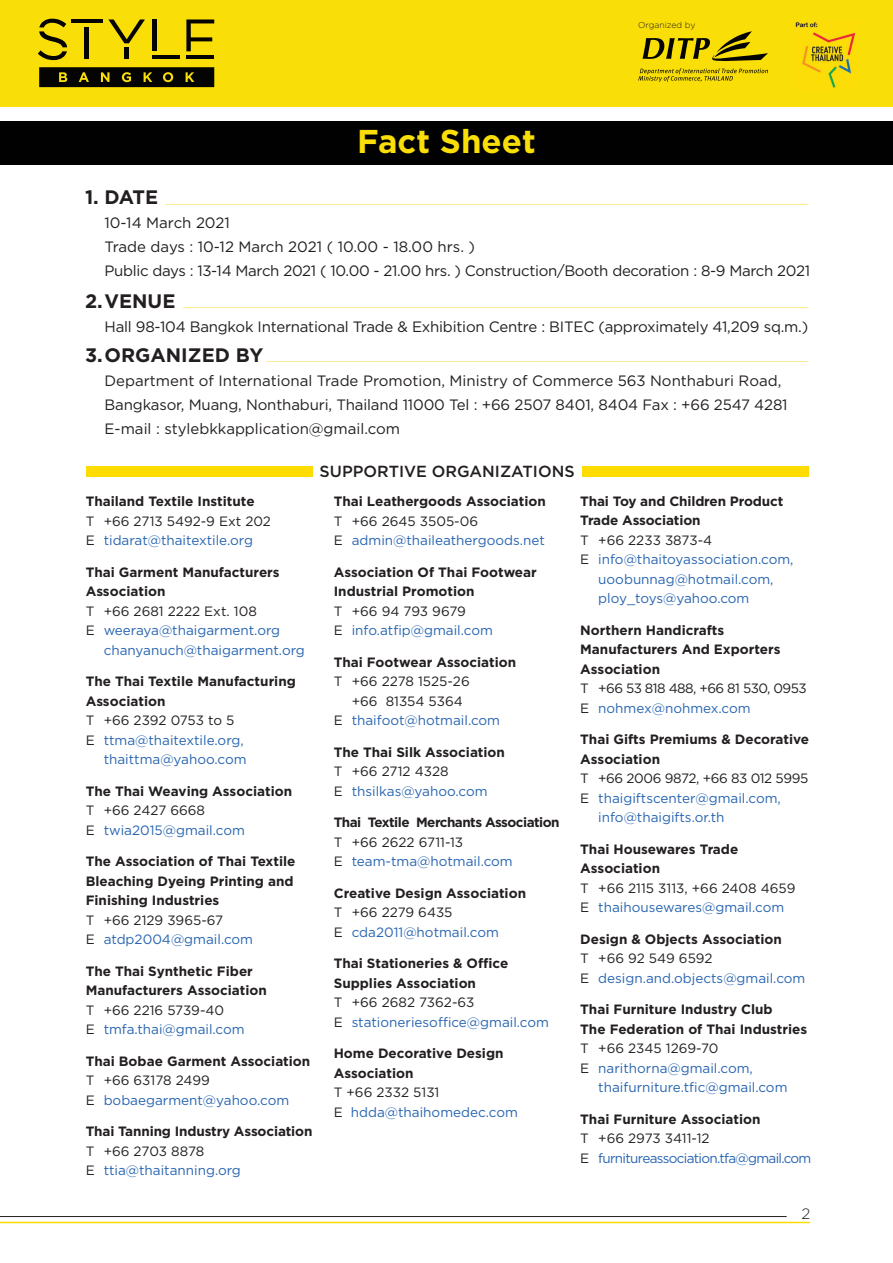
<style>
.page{position:relative;width:893px;height:1263px;background:#fff}
.page>*{position:absolute;margin:0;border:0;box-sizing:border-box;transform-origin:0 0}
.t1{font:700 33px "Gotham";color:#fade07}
.t2{font:700 19.5px "Gotham";color:#231f20}
.t3{font:500 16.05px "Gotham";color:#231f20}
.t4{font:15px/24px "Gotham";letter-spacing:-.01em;color:#231f20}
.t5{font:300 15px "Gotham";color:#231f20}
.t6{font:13.5px/19.5px "Gotham";color:#2865b1}
.t7{font:700 13.5px/19.5px "Gotham";color:#231f20}
.t8{font:13.5px/19.5px "Gotham";color:#231f20}
.t9{font:13.5px/19.5px "Gotham";letter-spacing:-.05em;color:#2865b1}
.t10{font:13.5px/19.5px "Gotham";letter-spacing:-.04em;color:#231f20}
.t11{font:700 13.5px "Gotham";letter-spacing:-.04em;color:#231f20}
.t12{font:13.5px "Gotham";letter-spacing:-.03em;color:#231f20}
.t13{font:300 8.55px "Gotham";color:#211d1f}
.s1{color:#231f20}
.s2{color:#2865b1}
</style>
<div class="page">
<hr style="left:166px;top:204px;width:642px;height:1px;background:#fded96">
<hr style="left:184px;top:307px;width:624px;height:1px;background:#fded96">
<hr style="left:266px;top:361px;width:542px;height:1px;background:#fded96">
<div style="left:0;top:0;width:893px;height:106px;background:#fade07"></div>
<svg style="left:642px;top:31px;width:126px;height:30px"></svg>
<svg style="left:638px;top:68px;width:130px;height:14px"></svg>
<svg style="left:108px;top:19px;width:37px;height:24px"></svg>
<div style="left:124px;top:47px;width:5px;height:12px;background:#040503"></div>
<hr style="left:153px;top:19px;width:4px;height:32px;background:#040503">
<hr style="left:153px;top:55px;width:27px;height:4px;background:#040503">
<hr style="left:186px;top:55px;width:28px;height:4px;background:#040503">
<svg style="left:186px;top:19px;width:28px;height:32px"></svg>
<hr style="left:85px;top:27px;width:4px;height:32px;background:#040503">
<hr style="left:71px;top:19px;width:32px;height:4px;background:#040503">
<svg style="left:38px;top:19px;width:29px;height:41px"></svg>
<svg style="left:39px;top:67px;width:175px;height:20px;background:#1f1d03"></svg>
<img style="left:795px;top:22px;width:61px;height:66px">
<hr style="left:0;top:1222px;width:810px;height:1px;background:#ffdc01">
<hr style="left:0;top:1216px;width:787px;height:1px;background:#231f20">
<div style="left:0;top:121px;width:893px;height:44px;background:#010101"></div>
<div style="left:86px;top:466px;width:226px;height:11px;background:#ffdc01"></div>
<div style="left:582px;top:466px;width:226px;height:11px;background:#ffdc01"></div>
<h1 class="t1" style="left:357px;top:120px;width:180px">Fact Sheet</h1>
<p class="t13" style="left:638px;top:19px;width:59px">Organized by</p>
<h2 class="t2" style="left:85px;top:184px;width:75px">1. DATE</h2>
<p class="t4" style="left:105px;top:210px;width:707px">10-14 March 2021<br>Trade days : 10-12 March 2021 ( 10.00 - 18.00 hrs. )<br>Public days : 13-14 March 2021 ( 10.00 - 21.00 hrs. ) Construction/Booth decoration : 8-9 March 2021</p>
<h2 class="t2" style="left:85px;top:288px;width:92px">2. VENUE</h2>
<p class="t4" style="left:105px;top:314px;width:705px">Hall 98-104 Bangkok International Trade &amp; Exhibition Centre : BITEC (approximately 41,209 sq.m.)</p>
<h2 class="t2" style="left:85px;top:342px;width:180px">3. ORGANIZED BY</h2>
<p class="t4" style="left:105px;top:368px;width:685px">Department of International Trade Promotion, Ministry of Commerce 563 Nonthaburi Road,<br>Bangkasor, Muang, Nonthaburi, Thailand 11000 Tel : +66 2507 8401, 8404 Fax : +66 2547 4281<br>E-mail : stylebkkapplication@gmail.com</p>
<p class="t3" style="left:320px;top:461px;width:257px">SUPPORTIVE ORGANIZATIONS</p>
<p class="t7" style="left:86px;top:492px;width:170px">Thailand Textile Institute</p>
<p class="t6" style="left:86px;top:511px;width:187px"><span class="s1">T +66 2713 5492-9 Ext 202<br>E</span> tidarat@thaitextile.org</p>
<p class="t7" style="left:86px;top:562px;width:196px">Thai Garment Manufacturers<br>Association</p>
<p class="t8" style="left:86px;top:601px;width:173px">T +66 2681 2222 Ext. 108</p>
<p class="t6" style="left:86px;top:620px;width:196px"><span class="s1">E</span> weeraya@thaigarment.org</p>
<p class="t6" style="left:104px;top:640px;width:203px">chanyanuch@thaigarment.org</p>
<p class="t7" style="left:86px;top:672px;width:212px">The Thai Textile Manufacturing<br>Association</p>
<p class="t8" style="left:86px;top:710px;width:150px">T +66 2392 0753 to 5</p>
<p class="t6" style="left:86px;top:730px;width:160px"><span class="s1">E</span> ttma@thaitextile.org,</p>
<p class="t6" style="left:104px;top:749px;width:144px">thaittma@yahoo.com</p>
<p class="t7" style="left:86px;top:781px;width:208px">The Thai Weaving Association</p>
<p class="t6" style="left:86px;top:800px;width:161px"><span class="s1">T +66 2427 6668<br>E</span> twia2015@gmail.com</p>
<p class="t7" style="left:86px;top:852px;width:211px">The Association of Thai Textile<br>Bleaching Dyeing Printing and<br>Finishing Industries</p>
<p class="t6" style="left:86px;top:910px;width:169px"><span class="s1">T +66 2129 3965-67<br>E</span> atdp2004@gmail.com</p>
<p class="t7" style="left:86px;top:961px;width:183px">The Thai Synthetic Fiber<br>Manufacturers Association</p>
<p class="t6" style="left:86px;top:1000px;width:161px"><span class="s1">T +66 2216 5739-40<br>E</span> tmfa.thai@gmail.com</p>
<p class="t7" style="left:86px;top:1051px;width:226px">Thai Bobae Garment Association</p>
<p class="t6" style="left:86px;top:1070px;width:205px"><span class="s1">T +66 63178 2499<br>E</span> bobaegarment@yahoo.com</p>
<p class="t7" style="left:86px;top:1121px;width:228px">Thai Tanning Industry Association</p>
<p class="t6" style="left:86px;top:1141px;width:157px"><span class="s1">T +66 2703 8878<br>E</span> ttia@thaitanning.org</p>
<p class="t7" style="left:580px;top:491px;width:205px">Thai Toy and Children Product<br>Trade Association</p>
<p class="t8" style="left:580px;top:530px;width:133px">T +66 2233 3873-4</p>
<p class="t6" style="left:580px;top:550px;width:215px"><span class="s1">E</span> info@thaitoyassociation.com,</p>
<p class="t6" style="left:598px;top:569px;width:177px">uoobunnag@hotmail.com,</p>
<p class="t6" style="left:598px;top:589px;width:153px">ploy_toys@yahoo.com</p>
<p class="t7" style="left:580px;top:620px;width:202px">Northern Handicrafts<br>Manufacturers And Exporters<br>Association</p>
<p class="t10" style="left:580px;top:679px;width:228px">T +66 53 818 488, +66 81 530, 0953<br>E <span class="s2">nohmex@nohmex.com</span></p>
<p class="t7" style="left:580px;top:730px;width:230px">Thai Gifts Premiums &amp; Decorative<br>Association</p>
<p class="t12" style="left:580px;top:770px;width:229px">T +66 2006 9872, +66 83 012 5995</p>
<p class="t6" style="left:580px;top:788px;width:202px"><span class="s1">E</span> thaigiftscenter@gmail.com,</p>
<p class="t6" style="left:598px;top:807px;width:128px">info@thaigifts.or.th</p>
<p class="t7" style="left:580px;top:839px;width:160px">Thai Housewares Trade<br>Association</p>
<p class="t8" style="left:580px;top:878px;width:217px">T +66 2115 3113, +66 2408 4659<br>E <span class="s2">thaihousewares@gmail.com</span></p>
<p class="t7" style="left:580px;top:929px;width:203px">Design &amp; Objects Association</p>
<p class="t6" style="left:580px;top:948px;width:227px"><span class="s1">T +66 92 549 6592<br>E</span> design.and.objects@gmail.com</p>
<p class="t7" style="left:580px;top:1000px;width:228px">Thai Furniture Industry Club<br>The Federation of Thai Industries</p>
<p class="t8" style="left:580px;top:1038px;width:140px">T +66 2345 1269-70</p>
<p class="t6" style="left:580px;top:1058px;width:174px"><span class="s1">E</span> narithorna@gmail.com,</p>
<p class="t6" style="left:598px;top:1077px;width:191px">thaifurniture.tfic@gmail.com</p>
<p class="t7" style="left:580px;top:1109px;width:182px">Thai Furniture Association</p>
<p class="t9" style="left:580px;top:1128px;width:233px"><span class="s1">T +66 2973 3411-12<br>E</span> furnitureassociation.tfa@gmail.com</p>
<p class="t7" style="left:334px;top:491px;width:214px">Thai Leathergoods Association</p>
<p class="t6" style="left:334px;top:511px;width:213px"><span class="s1">T +66 2645 3505-06<br>E</span> admin@thaileathergoods.net</p>
<p class="t7" style="left:334px;top:562px;width:205px">Association Of Thai Footwear<br>Industrial Promotion</p>
<p class="t6" style="left:334px;top:601px;width:161px"><span class="s1">T +66 94 793 9679<br>E</span> info.atfip@gmail.com</p>
<p class="t7" style="left:334px;top:652px;width:184px">Thai Footwear Association</p>
<p class="t8" style="left:334px;top:671px;width:138px">T +66 2278 1525-26</p>
<p class="t8" style="left:352px;top:691px;width:113px">+66 81354 5364</p>
<p class="t6" style="left:334px;top:710px;width:168px"><span class="s1">E</span> thaifoot@hotmail.com</p>
<p class="t7" style="left:334px;top:742px;width:173px">The Thai Silk Association</p>
<p class="t6" style="left:334px;top:761px;width:155px"><span class="s1">T +66 2712 4328<br>E</span> thsilkas@yahoo.com</p>
<p class="t11" style="left:334px;top:813px;width:227px">Thai Textile Merchants Association</p>
<p class="t6" style="left:334px;top:832px;width:181px"><span class="s1">T +66 2622 6711-13<br>E</span> team-tma@hotmail.com</p>
<p class="t7" style="left:334px;top:883px;width:194px">Creative Design Association</p>
<p class="t6" style="left:334px;top:902px;width:167px"><span class="s1">T +66 2279 6435<br>E</span> cda2011@hotmail.com</p>
<p class="t7" style="left:334px;top:953px;width:176px">Thai Stationeries &amp; Office<br>Supplies Association</p>
<p class="t6" style="left:334px;top:992px;width:217px"><span class="s1">T +66 2682 7362-63<br>E</span> stationeriesoffice@gmail.com</p>
<p class="t7" style="left:334px;top:1043px;width:171px">Home Decorative Design<br>Association</p>
<p class="t6" style="left:334px;top:1082px;width:186px"><span class="s1">T +66 2332 5131<br>E</span> hdda@thaihomedec.com</p>
<p class="t5" style="left:801px;top:1204px;width:10px">2</p>
</div>
